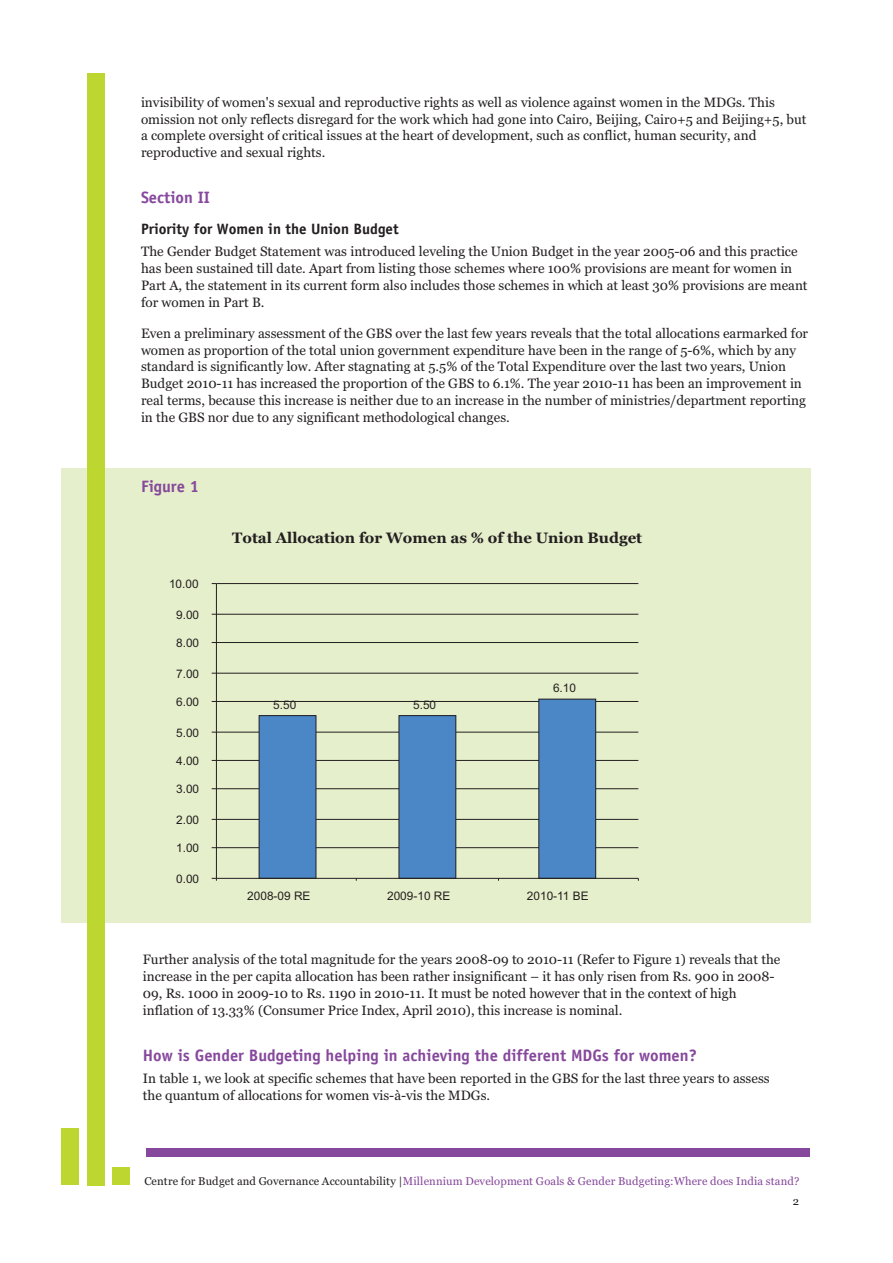
<style>
.page{position:relative;width:893px;height:1263px;background:#fff}
.page>*{position:absolute;margin:0;border:0;box-sizing:border-box;transform-origin:0 0}
.t1{font:700 16.5px "Officina Sans";color:#86489c}
.t2{font:700 15px "Georgia";color:#231f20}
.t3{font:700 15px "Officina Sans";color:#231f20}
.t4{font:13.5px/16.8px "Georgia";color:#231f20}
.t5{font:11.85px "Arial";color:#231f20}
.t6{font:11.25px "Georgia";color:#86489c}
.t7{font:11.25px "Georgia";color:#231f20}
.s1{color:#231f20}
</style>
<div class="page">
<div style="left:62px;top:468px;width:749px;height:454px;background:#e5efcb"></div>
<div style="left:147px;top:1148px;width:663px;height:9px;background:#86489c"></div>
<div style="left:112px;top:1167px;width:17px;height:18px;background:#bed630"></div>
<div style="left:87px;top:73px;width:18px;height:1112px;background:#bed630"></div>
<div style="left:61px;top:1129px;width:18px;height:56px;background:#bed630"></div>
<hr style="left:216px;top:847px;width:422px;height:1px;background:#231f20">
<hr style="left:216px;top:819px;width:422px;height:1px;background:#231f20">
<hr style="left:216px;top:788px;width:422px;height:1px;background:#231f20">
<hr style="left:216px;top:760px;width:422px;height:1px;background:#231f20">
<hr style="left:216px;top:732px;width:422px;height:1px;background:#231f20">
<hr style="left:216px;top:701px;width:422px;height:1px;background:#231f20">
<hr style="left:216px;top:673px;width:422px;height:1px;background:#231f20">
<hr style="left:216px;top:642px;width:422px;height:1px;background:#231f20">
<hr style="left:216px;top:614px;width:422px;height:1px;background:#231f20">
<hr style="left:216px;top:583px;width:422px;height:1px;background:#231f20">
<div style="left:259px;top:716px;width:57px;height:162px;background:#4b86c6"></div>
<div style="left:399px;top:716px;width:57px;height:162px;background:#4b86c6"></div>
<div style="left:399px;top:715px;width:57px;height:163px;border:1px solid #231f20"></div>
<div style="left:539px;top:699px;width:57px;height:179px;background:#4b86c6"></div>
<div style="left:539px;top:699px;width:57px;height:179px;border:1px solid #231f20"></div>
<hr style="left:216px;top:583px;width:1px;height:295px;background:#231f20">
<hr style="left:216px;top:878px;width:422px;height:1px;background:#231f20">
<p class="t4" style="left:141px;top:95px;width:667px">invisibility of women's sexual and reproductive rights as well as violence against women in the MDGs. This omission not only reflects disregard for the work which had gone into Cairo, Beijing, Cairo+5 and Beijing+5, but a complete oversight of critical issues at the heart of development, such as conflict, human security, and reproductive and sexual rights.</p>
<p class="t1" style="left:141px;top:187px;width:71px">Section II</p>
<p class="t3" style="left:141px;top:219px;width:259px">Priority for Women in the Union Budget</p>
<p class="t4" style="left:141px;top:244px;width:668px">The Gender Budget Statement was introduced leveling the Union Budget in the year 2005-06 and this practice has been sustained till date. Apart from listing those schemes where 100% provisions are meant for women in Part A, the statement in its current form also includes those schemes in which at least 30% provisions are meant for women in Part B.</p>
<p class="t4" style="left:141px;top:326px;width:669px">Even a preliminary assessment of the GBS over the last few years reveals that the total allocations earmarked for women as proportion of the total union government expenditure have been in the range of 5-6%, which by any standard is significantly low. After stagnating at 5.5% of the Total Expenditure over the last two years, Union Budget 2010-11 has increased the proportion of the GBS to 6.1%. The year 2010-11 has been an improvement in real terms, because this increase is neither due to an increase in the number of ministries/department reporting in the GBS nor due to any significant methodological changes.</p>
<p class="t1" style="left:141px;top:476px;width:60px">Figure 1</p>
<p class="t5" style="left:169px;top:580px;width:31px">10.00</p>
<p class="t5" style="left:176px;top:610px;width:25px">9.00</p>
<p class="t5" style="left:176px;top:639px;width:25px">8.00</p>
<p class="t5" style="left:176px;top:669px;width:25px">7.00</p>
<p class="t5" style="left:176px;top:697px;width:25px">6.00</p>
<p class="t5" style="left:176px;top:728px;width:25px">5.00</p>
<p class="t5" style="left:176px;top:756px;width:25px">4.00</p>
<p class="t5" style="left:176px;top:785px;width:25px">3.00</p>
<p class="t5" style="left:176px;top:815px;width:25px">2.00</p>
<p class="t5" style="left:176px;top:844px;width:25px">1.00</p>
<p class="t5" style="left:176px;top:874px;width:25px">0.00</p>
<p class="t2" style="left:232px;top:532px;width:412px">Total Allocation for Women as % of the Union Budget</p>
<p class="t5" style="left:273px;top:700px;width:25px">5.50</p>
<p class="t5" style="left:413px;top:700px;width:25px">5.50</p>
<p class="t5" style="left:553px;top:683px;width:25px">6.10</p>
<p class="t5" style="left:247px;top:891px;width:65px">2008-09 RE</p>
<p class="t5" style="left:387px;top:891px;width:65px">2009-10 RE</p>
<p class="t5" style="left:527px;top:891px;width:63px">2010-11 BE</p>
<p class="t4" style="left:143px;top:952px;width:639px">Further analysis of the total magnitude for the years 2008-09 to 2010-11 (Refer to Figure 1) reveals that the increase in the per capita allocation has been rather insignificant – it has only risen from Rs. 900 in 2008- 09, Rs. 1000 in 2009-10 to Rs. 1190 in 2010-11. It must be noted however that in the context of high inflation of 13.33% (Consumer Price Index, April 2010), this increase is nominal.</p>
<p class="t1" style="left:143px;top:1045px;width:555px">How is Gender Budgeting helping in achieving the different MDGs for women?</p>
<p class="t4" style="left:143px;top:1071px;width:628px">In table 1, we look at specific schemes that have been reported in the GBS for the last three years to assess the quantum of allocations for women vis-à-vis the MDGs.</p>
<p class="t6" style="left:144px;top:1176px;width:657px"><span class="s1">Centre for Budget and Governance Accountability |</span>Millennium Development Goals &amp; Gender Budgeting:Where does India stand?</p>
<p class="t7" style="left:793px;top:1197px;width:8px">2</p>
</div>
